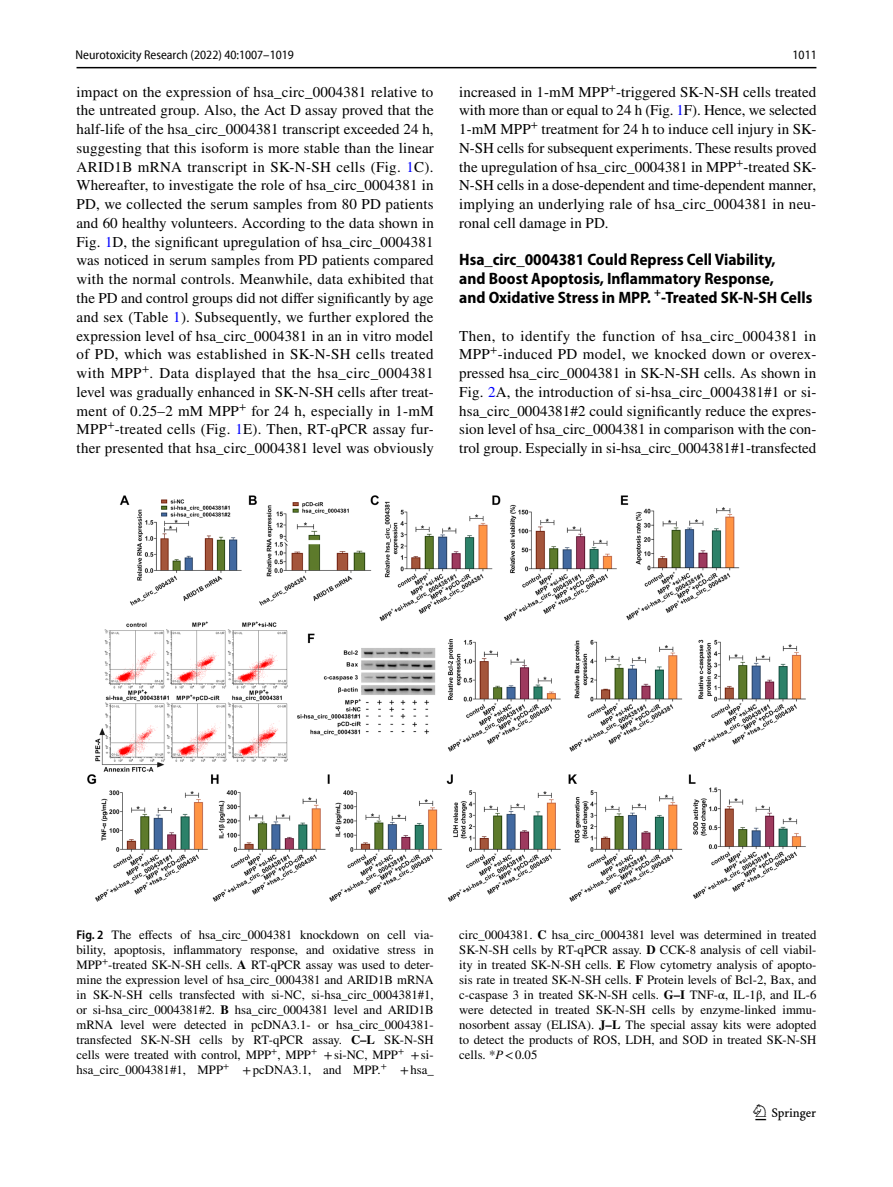
<style>
.page{position:relative;width:893px;height:1187px;background:#fff}
.page>*{position:absolute;margin:0;border:0;box-sizing:border-box;transform-origin:0 0}
.t1{font:22.5px "Springnew Regular 3";color:#000}
.t2{font:700 semi-condensed 16.5px/18.8px "Myriad Pro";color:#000}
.t3{font:15px/18.8px "STIX";letter-spacing:.01em;color:#000;text-align:justify}
.t4{font:12.75px/15px "STIX";color:#000;text-align:justify}
.t5{font:semi-condensed 12.75px "Myriad Pro Unic";color:#000}
.s1{color:#00f}
.s2{font-family:"Myriad Pro";font-weight:600;font-stretch:semi-condensed}
.s3{font-weight:700}
.s4{font-style:italic}
</style>
<div class="page">
<hr style="left:77px;top:67px;width:739px;height:1px;background:#000">
<img style="left:87px;top:495px;width:719px;height:407px">
<p class="t5" style="left:76px;top:50px;width:220px">Neurotoxicity Research (2022) 40:1007–1019</p>
<p class="t5" style="left:792px;top:50px;width:26px">1011</p>
<p class="t3" style="left:77px;top:83px;width:359px">impact on the expression of hsa_circ_0004381 relative to the untreated group. Also, the Act D assay proved that the half-life of the hsa_circ_0004381 transcript exceeded 24 h, suggesting that this isoform is more stable than the linear ARID1B mRNA transcript in SK-N-SH cells (Fig. <span class="s1">1</span>C).<br>Whereafter, to investigate the role of hsa_circ_0004381 in PD, we collected the serum samples from 80 PD patients and 60 healthy volunteers. According to the data shown in Fig. <span class="s1">1</span>D, the significant upregulation of hsa_circ_0004381 was noticed in serum samples from PD patients compared with the normal controls. Meanwhile, data exhibited that the PD and control groups did not differ significantly by age and sex (Table <span class="s1">1</span>). Subsequently, we further explored the expression level of hsa_circ_0004381 in an in vitro model of PD, which was established in SK-N-SH cells treated with MPP<sup>+</sup>. Data displayed that the hsa_circ_0004381 level was gradually enhanced in SK-N-SH cells after treat&shy;ment of 0.25–2 mM MPP<sup>+</sup> for 24 h, especially in 1-mM MPP<sup>+</sup>-treated cells (Fig. <span class="s1">1</span>E). Then, RT-qPCR assay fur&shy;ther presented that hsa_circ_0004381 level was obviously</p>
<p class="t3" style="left:459px;top:83px;width:359px">increased in 1-mM MPP<sup>+</sup>-triggered SK-N-SH cells treated with more than or equal to 24 h (Fig. <span class="s1">1</span>F). Hence, we selected 1-mM MPP<sup>+</sup> treatment for 24 h to induce cell injury in SK-N-SH cells for subsequent experiments. These results proved the upregulation of hsa_circ_0004381 in MPP<sup>+</sup>-treated SK-N-SH cells in a dose-dependent and time-dependent manner, implying an underlying rale of hsa_circ_0004381 in neu&shy;ronal cell damage in PD.</p>
<p class="t2" style="left:459px;top:251px;width:355px">Hsa_circ_0004381 Could Repress Cell Viability,<br>and Boost Apoptosis, Inflammatory Response,<br>and Oxidative Stress in MPP. <sup>+</sup>‑Treated SK‑N‑SH Cells</p>
<p class="t3" style="left:459px;top:327px;width:359px">Then, to identify the function of hsa_circ_0004381 in MPP<sup>+</sup>-induced PD model, we knocked down or overex&shy;pressed hsa_circ_0004381 in SK-N-SH cells. As shown in Fig. <span class="s1">2</span>A, the introduction of si-hsa_circ_0004381#1 or si&shy;hsa_circ_0004381#2 could significantly reduce the expres&shy;sion level of hsa_circ_0004381 in comparison with the con&shy;trol group. Especially in si-hsa_circ_0004381#1-transfected</p>
<p class="t4" style="left:77px;top:927px;width:359px"><span class="s2">Fig. 2</span> The effects of hsa_circ_0004381 knockdown on cell via&shy;bility, apoptosis, inflammatory response, and oxidative stress in MPP<sup>+</sup>-treated SK-N-SH cells. <span class="s3">A</span> RT-qPCR assay was used to deter&shy;mine the expression level of hsa_circ_0004381 and ARID1B mRNA in SK-N-SH cells transfected with si-NC, si-hsa_circ_0004381#1, or si-hsa_circ_0004381#2. <span class="s3">B</span> hsa_circ_0004381 level and ARID1B mRNA level were detected in pcDNA3.1- or hsa_circ_0004381- transfected SK-N-SH cells by RT-qPCR assay. <span class="s3">C–L</span> SK-N-SH cells were treated with control, MPP<sup>+</sup>, MPP<sup>+</sup> +si-NC, MPP<sup>+</sup> +si&shy;hsa_circ_0004381#1, MPP<sup>+</sup> +pcDNA3.1, and MPP.<sup>+</sup> +hsa_</p>
<p class="t4" style="left:459px;top:927px;width:359px">circ_0004381. <span class="s3">C</span> hsa_circ_0004381 level was determined in treated SK-N-SH cells by RT-qPCR assay. <span class="s3">D</span> CCK-8 analysis of cell viabil&shy;ity in treated SK-N-SH cells. <span class="s3">E</span> Flow cytometry analysis of apopto&shy;sis rate in treated SK-N-SH cells. <span class="s3">F</span> Protein levels of Bcl-2, Bax, and c-caspase 3 in treated SK-N-SH cells. <span class="s3">G–I</span> TNF-α, IL-1β, and IL-6 were detected in treated SK-N-SH cells by enzyme-linked immu&shy;nosorbent assay (ELISA). <span class="s3">J–L</span> The special assay kits were adopted to detect the products of ROS, LDH, and SOD in treated SK-N-SH cells. *<span class="s4">P</span>&lt;0.05</p>
<h1 class="t1" style="left:755px;top:1104px;width:62px">1 3</h1>
</div>
